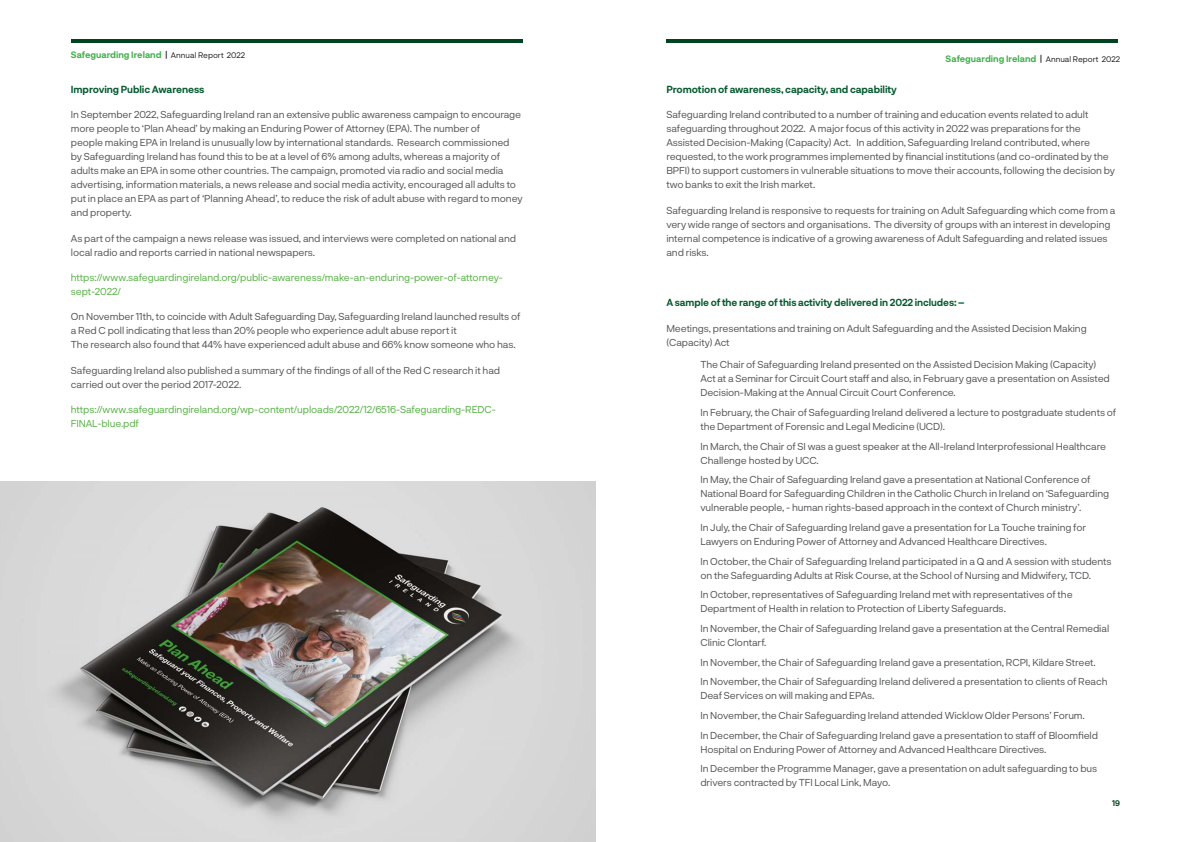
<style>
.page{position:relative;width:1191px;height:842px;background:#fff}
.page>*{position:absolute;margin:0;border:0;box-sizing:border-box;transform-origin:0 0}
.Bodycopy{font:10px/14px "Neurial Grotesk";letter-spacing:-.01em;color:#57585a}
.Bodycopy-2{font:10px/14px "Neurial Grotesk";letter-spacing:-.01em;color:#58b246}
.Bodycopy-3{font:700 10px "Neurial Grotesk";letter-spacing:-.01em;color:#065b31}
.t1{font:700 9px "Neurial Grotesk";color:#40ae49}
.t2{font:700 8px "Neurial Grotesk";color:#004520}
.s1{color:#231f20}
.s2{font-weight:400;font-size:8px;color:#231f20}
</style>
<div class="page">
<hr style="left:71px;top:39px;width:451px;height:4px;background:#004520">
<hr style="left:666px;top:39px;width:452px;height:4px;background:#004520">
<img style="left:0;top:482px;width:595px;height:360px">
<p class="t1" style="left:71px;top:48px;width:176px">Safeguarding Ireland <span class="s1">|</span> <span class="s2">Annual Report 2022</span></p>
<p class="t1" style="left:945px;top:53px;width:176px">Safeguarding Ireland <span class="s1">|</span> <span class="s2">Annual Report 2022</span></p>
<p class="Bodycopy-3" style="left:71px;top:82px;width:135px">Improving Public Awareness</p>
<p class="Bodycopy" style="left:71px;top:107px;width:453px">In September 2022, Safeguarding Ireland ran an extensive public awareness campaign to encourage more people to ‘Plan Ahead’ by making an Enduring Power of Attorney (EPA). The number of<br>people making EPA in Ireland is unusually low by international standards. Research commissioned by Safeguarding Ireland has found this to be at a level of 6% among adults, whereas a majority of adults make an EPA in some other countries. The campaign, promoted via radio and social media advertising, information materials, a news release and social media activity, encouraged all adults to put in place an EPA as part of ‘Planning Ahead’, to reduce the risk of adult abuse with regard to money and property.</p>
<p class="Bodycopy" style="left:71px;top:231px;width:447px">As part of the campaign a news release was issued, and interviews were completed on national and local radio and reports carried in national newspapers.</p>
<p class="Bodycopy-2" style="left:71px;top:270px;width:433px">https://www.safeguardingireland.org/public-awareness/make-an-enduring-power-of-attorney&shy;sept-2022/</p>
<p class="Bodycopy" style="left:71px;top:309px;width:451px">On November 11th, to coincide with Adult Safeguarding Day, Safeguarding Ireland launched results of a Red C poll indicating that less than 20% people who experience adult abuse report it<br>The research also found that 44% have experienced adult abuse and 66% know someone who has.</p>
<p class="Bodycopy" style="left:71px;top:363px;width:431px">Safeguarding Ireland also published a summary of the findings of all of the Red C research it had carried out over the period 2017-2022.</p>
<p class="Bodycopy-2" style="left:71px;top:402px;width:427px">https://www.safeguardingireland.org/wp-content/uploads/2022/12/6516-Safeguarding-REDC-<br>FINAL-blue.pdf</p>
<p class="Bodycopy-3" style="left:666px;top:82px;width:232px">Promotion of awareness, capacity, and capability</p>
<p class="Bodycopy" style="left:666px;top:107px;width:450px">Safeguarding Ireland contributed to a number of training and education events related to adult safeguarding throughout 2022. A major focus of this activity in 2022 was preparations for the Assisted Decision-Making (Capacity) Act. In addition, Safeguarding Ireland contributed, where requested, to the work programmes implemented by financial institutions (and co-ordinated by the BPFI) to support customers in vulnerable situations to move their accounts, following the decision by two banks to exit the Irish market.</p>
<p class="Bodycopy" style="left:666px;top:203px;width:450px">Safeguarding Ireland is responsive to requests for training on Adult Safeguarding which come from a very wide range of sectors and organisations. The diversity of groups with an interest in developing internal competence is indicative of a growing awareness of Adult Safeguarding and related issues and risks.</p>
<p class="Bodycopy-3" style="left:666px;top:296px;width:300px">A sample of the range of this activity delivered in 2022 includes: –</p>
<p class="Bodycopy" style="left:666px;top:321px;width:422px">Meetings, presentations and training on Adult Safeguarding and the Assisted Decision Making (Capacity) Act</p>
<p class="Bodycopy" style="left:700px;top:357px;width:411px">The Chair of Safeguarding Ireland presented on the Assisted Decision Making (Capacity)<br>Act at a Seminar for Circuit Court staff and also, in February gave a presentation on Assisted<br>Decision-Making at the Annual Circuit Court Conference.</p>
<p class="Bodycopy" style="left:700px;top:405px;width:417px">In February, the Chair of Safeguarding Ireland delivered a lecture to postgraduate students of the Department of Forensic and Legal Medicine (UCD).</p>
<p class="Bodycopy" style="left:700px;top:439px;width:407px">In March, the Chair of SI was a guest speaker at the All-Ireland Interprofessional Healthcare<br>Challenge hosted by UCC.</p>
<p class="Bodycopy" style="left:700px;top:472px;width:410px">In May, the Chair of Safeguarding Ireland gave a presentation at National Conference of<br>National Board for Safeguarding Children in the Catholic Church in Ireland on ‘Safeguarding vulnerable people, - human rights-based approach in the context of Church ministry’.</p>
<p class="Bodycopy" style="left:700px;top:520px;width:387px">In July, the Chair of Safeguarding Ireland gave a presentation for La Touche training for<br>Lawyers on Enduring Power of Attorney and Advanced Healthcare Directives.</p>
<p class="Bodycopy" style="left:700px;top:554px;width:413px">In October, the Chair of Safeguarding Ireland participated in a Q and A session with students on the Safeguarding Adults at Risk Course, at the School of Nursing and Midwifery, TCD.</p>
<p class="Bodycopy" style="left:700px;top:587px;width:374px">In October, representatives of Safeguarding Ireland met with representatives of the<br>Department of Health in relation to Protection of Liberty Safeguards.</p>
<p class="Bodycopy" style="left:700px;top:621px;width:410px">In November, the Chair of Safeguarding Ireland gave a presentation at the Central Remedial<br>Clinic Clontarf.</p>
<p class="Bodycopy" style="left:700px;top:655px;width:397px">In November, the Chair of Safeguarding Ireland gave a presentation, RCPI, Kildare Street.</p>
<p class="Bodycopy" style="left:700px;top:674px;width:409px">In November, the Chair of Safeguarding Ireland delivered a presentation to clients of Reach<br>Deaf Services on will making and EPAs.</p>
<p class="Bodycopy" style="left:700px;top:708px;width:386px">In November, the Chair Safeguarding Ireland attended Wicklow Older Persons’ Forum.</p>
<p class="Bodycopy" style="left:700px;top:728px;width:399px">In December, the Chair of Safeguarding Ireland gave a presentation to staff of Bloomfield<br>Hospital on Enduring Power of Attorney and Advanced Healthcare Directives.</p>
<p class="Bodycopy" style="left:700px;top:761px;width:398px">In December the Programme Manager, gave a presentation on adult safeguarding to bus drivers contracted by TFI Local Link, Mayo.</p>
<p class="t2" style="left:1112px;top:798px;width:10px">19</p>
</div>
